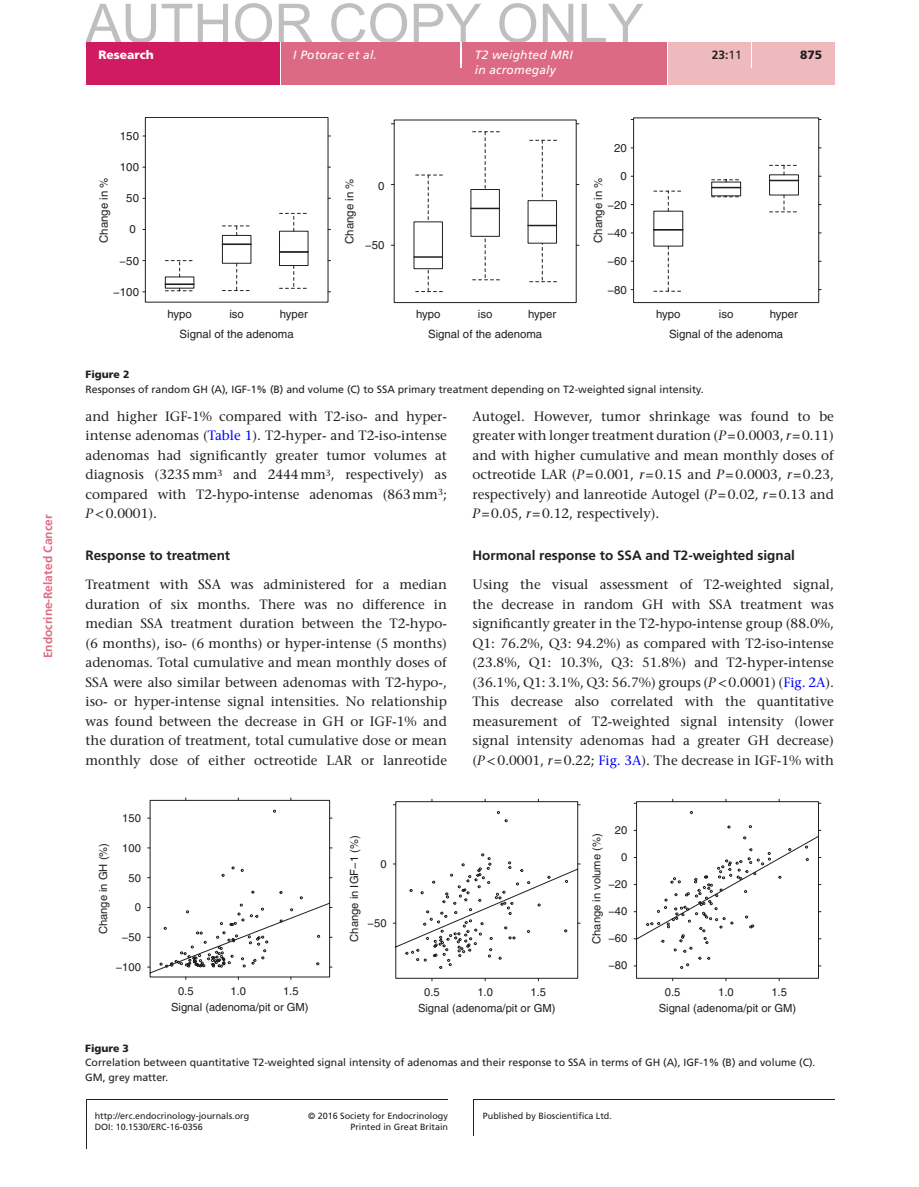
<style>
.page{position:relative;width:919px;height:1187px;background:#fff}
.page>*{position:absolute;margin:0;border:0;box-sizing:border-box;transform-origin:0 0}
.t1{font:54px "Arial";color:#bfbfbf}
.TXT{font:500 13.5px/19.5px "Stone Serif Std";color:#231f20;text-align:justify}
.TXI{font:500 13.5px/19.5px "Stone Serif Std";color:#231f20;text-align:justify}
.t2{font:700 13.5px "Frutiger LT Std";color:#231f20}
.t3{font:italic 12px "Frutiger LT Std";letter-spacing:.015em;color:#fff}
.t4{font:700 12px "Frutiger LT Std";color:#df6c85}
.t5{font:900 12px "Frutiger LT Std";color:#fff}
.t6{font:700 12px "Frutiger LT Std";color:#231f20}
.t7{font:900 12px "Frutiger LT Std";color:#231f20}
.t8{font:11.4px "Helvetica";color:#231f20}
.t9{font:11.25px "Helvetica";color:#231f20}
.FC{font:10.5px/14.7px "Frutiger LT Std";color:#231f20}
.FC_head{font:900 10.5px "Frutiger LT Std";color:#231f20}
.t10{font:9px/11.4px "Frutiger LT Std";color:#231f20;text-align:right}
.s1{font-weight:400}
.s2{color:#00f}
.s3{font-style:italic}
.s4{font-family:"STIX General";font-weight:400}
</style>
<div class="page">
<div style="left:86px;top:42px;width:194px;height:43px;background:#d01b62"></div>
<div style="left:281px;top:51px;width:554px;height:34px;background:#dd6a84"></div>
<div style="left:281px;top:42px;width:179px;height:9px;background:#dd6a84"></div>
<hr style="left:460px;top:42px;width:2px;height:26px;background:#fff">
<div style="left:462px;top:42px;width:205px;height:43px;background:#dd6a84"></div>
<hr style="left:667px;top:42px;width:1px;height:43px;background:#fff">
<div style="left:668px;top:42px;width:83px;height:43px;background:#efbabe"></div>
<div style="left:751px;top:68px;width:84px;height:17px;background:#efbabe"></div>
<svg style="left:751px;top:51px;width:1px;height:17px"></svg>
<div style="left:752px;top:42px;width:83px;height:26px;background:#efbabe"></div>
<hr style="left:86px;top:1099px;width:1px;height:49px;background:#231f20">
<hr style="left:473px;top:1099px;width:1px;height:36px;background:#231f20">
<hr style="left:86px;top:1098px;width:362px;height:1px;background:#231f20">
<hr style="left:473px;top:1098px;width:361px;height:1px;background:#231f20">
<svg style="left:164px;top:135px;width:167px;height:157px"></svg>
<hr style="left:165px;top:283px;width:29px;height:2px;background:#231f20">
<hr style="left:222px;top:243px;width:29px;height:2px;background:#231f20">
<hr style="left:279px;top:251px;width:29px;height:2px;background:#231f20">
<div style="left:145px;top:117px;width:183px;height:185px;border:1px solid #231f20"></div>
<svg style="left:653px;top:119px;width:168px;height:173px"></svg>
<div style="left:633px;top:117px;width:186px;height:186px;border:1px solid #231f20"></div>
<svg style="left:391px;top:119px;width:188px;height:184px"></svg>
<svg style="left:148px;top:797px;width:184px;height:182px"></svg>
<svg style="left:393px;top:799px;width:187px;height:181px"></svg>
<svg style="left:634px;top:799px;width:186px;height:181px"></svg>
<p class="t4" style="left:41px;top:658px;width:145px;rotate:-90deg">Endocrine-Related Cancer</p>
<h1 class="t1" style="left:85px;top:-12px;width:560px">AUTHOR COPY ONLY</h1>
<p class="t5" style="left:99px;top:48px;width:57px">Research</p>
<p class="t3" style="left:293px;top:48px;width:85px">I Potorac et al.</p>
<p class="t3" style="left:475px;top:48px;width:99px">T2 weighted MRI</p>
<p class="t7" style="left:800px;top:47px;width:24px">875</p>
<p class="t3" style="left:475px;top:62px;width:82px">in acromegaly</p>
<p class="t6" style="left:711px;top:48px;width:32px">23:<span class="s1">11</span></p>
<p class="t8" style="left:120px;top:129px;width:21px">150</p>
<p class="t8" style="left:97px;top:243px;width:67px;rotate:-90deg">Change in %</p>
<p class="t8" style="left:120px;top:160px;width:21px">100</p>
<p class="t8" style="left:126px;top:192px;width:14px">50</p>
<p class="t8" style="left:130px;top:223px;width:8px">0</p>
<p class="t8" style="left:120px;top:254px;width:21px">−50</p>
<p class="t8" style="left:113px;top:285px;width:27px">−100</p>
<p class="t8" style="left:167px;top:307px;width:26px">hypo</p>
<p class="t8" style="left:229px;top:307px;width:16px">iso</p>
<p class="t8" style="left:279px;top:307px;width:30px">hyper</p>
<p class="t8" style="left:179px;top:327px;width:116px">Signal of the adenoma</p>
<p class="t8" style="left:343px;top:244px;width:67px;rotate:-90deg">Change in %</p>
<p class="t8" style="left:378px;top:179px;width:8px">0</p>
<p class="t8" style="left:365px;top:239px;width:21px">−50</p>
<p class="t8" style="left:416px;top:307px;width:26px">hypo</p>
<p class="t8" style="left:478px;top:307px;width:16px">iso</p>
<p class="t8" style="left:528px;top:307px;width:30px">hyper</p>
<p class="t8" style="left:428px;top:327px;width:116px">Signal of the adenoma</p>
<p class="t8" style="left:614px;top:141px;width:14px">20</p>
<p class="t8" style="left:620px;top:170px;width:8px">0</p>
<p class="t8" style="left:591px;top:243px;width:67px;rotate:-90deg">Change in %</p>
<p class="t8" style="left:607px;top:198px;width:21px">−20</p>
<p class="t8" style="left:607px;top:226px;width:21px">−40</p>
<p class="t8" style="left:607px;top:255px;width:21px">−60</p>
<p class="t8" style="left:607px;top:283px;width:21px">−80</p>
<p class="t8" style="left:656px;top:307px;width:26px">hypo</p>
<p class="t8" style="left:718px;top:307px;width:16px">iso</p>
<p class="t8" style="left:769px;top:307px;width:30px">hyper</p>
<p class="t8" style="left:669px;top:327px;width:116px">Signal of the adenoma</p>
<p class="FC_head" style="left:86px;top:368px;width:45px">Figure 2</p>
<p class="FC" style="left:86px;top:381px;width:619px">Responses of random GH (A), IGF-1% (B) and volume (C) to SSA primary treatment depending on T2-weighted signal intensity.</p>
<p class="TXI" style="left:86px;top:406px;width:363px">and higher IGF-1% compared with T2-iso- and hyper&shy;intense adenomas (<span class="s2">Table 1</span>). T2-hyper- and T2-iso-intense adenomas had significantly greater tumor volumes at diagnosis (3235mm<sup>3</sup> and 2444mm<sup>3</sup>, respectively) as compared with T2-hypo-intense adenomas (863mm<sup>3</sup>; <span class="s3">P</span><span class="s4">&lt;</span>0.0001).</p>
<h2 class="t2" style="left:86px;top:547px;width:146px">Response to treatment</h2>
<p class="TXT" style="left:86px;top:575px;width:363px">Treatment with SSA was administered for a median duration of six months. There was no difference in median SSA treatment duration between the T2-hypo-(6 months), iso- (6 months) or hyper-intense (5 months) adenomas. Total cumulative and mean monthly doses of SSA were also similar between adenomas with T2-hypo-, iso- or hyper-intense signal intensities. No relationship was found between the decrease in GH or IGF-1% and the duration of treatment, total cumulative dose or mean monthly dose of either octreotide LAR or lanreotide</p>
<p class="t9" style="left:97px;top:934px;width:93px;rotate:-90deg">Change in GH (%)</p>
<p class="t9" style="left:122px;top:811px;width:20px">150</p>
<p class="t9" style="left:122px;top:841px;width:20px">100</p>
<p class="t9" style="left:128px;top:871px;width:14px">50</p>
<p class="t9" style="left:135px;top:900px;width:8px">0</p>
<p class="t9" style="left:122px;top:930px;width:20px">−50</p>
<p class="t9" style="left:116px;top:960px;width:27px">−100</p>
<p class="t9" style="left:348px;top:941px;width:107px;rotate:-90deg">Change in IGF−1 (%)</p>
<p class="t9" style="left:380px;top:857px;width:8px">0</p>
<p class="t9" style="left:367px;top:916px;width:20px">−50</p>
<p class="TXT" style="left:472px;top:406px;width:363px">Autogel. However, tumor shrinkage was found to be greater with longer treatment duration (<span class="s3">P</span>=0.0003, <span class="s3">r</span>=0.11) and with higher cumulative and mean monthly doses of octreotide LAR (<span class="s3">P</span>=0.001, <span class="s3">r</span>=0.15 and <span class="s3">P</span>=0.0003, <span class="s3">r</span>=0.23, respectively) and lanreotide Autogel (<span class="s3">P</span>=0.02, <span class="s3">r</span>=0.13 and <span class="s3">P</span>=0.05, <span class="s3">r</span>=0.12, respectively).</p>
<h2 class="t2" style="left:472px;top:547px;width:324px">Hormonal response to SSA and T2-weighted signal</h2>
<p class="TXT" style="left:472px;top:575px;width:363px">Using the visual assessment of T2-weighted signal, the decrease in random GH with SSA treatment was significantly greater in the T2-hypo-intense group (88.0%, Q1: 76.2%, Q3: 94.2%) as compared with T2-iso-intense (23.8%, Q1: 10.3%, Q3: 51.8%) and T2-hyper-intense (36.1%, Q1: 3.1%, Q3: 56.7%) groups (<span class="s3">P</span><span class="s4">&lt;</span>0.0001) (<span class="s2">Fig. 2A</span>).<br>This decrease also correlated with the quantitative measurement of T2-weighted signal intensity (lower signal intensity adenomas had a greater GH decrease) (<span class="s3">P</span><span class="s4">&lt;</span>0.0001, <span class="s3">r</span>=0.22; <span class="s2">Fig. 3A</span>). The decrease in IGF-1% with</p>
<p class="t9" style="left:615px;top:823px;width:14px">20</p>
<p class="t9" style="left:590px;top:943px;width:112px;rotate:-90deg">Change in volume (%)</p>
<p class="t9" style="left:621px;top:850px;width:8px">0</p>
<p class="t9" style="left:608px;top:877px;width:20px">−20</p>
<p class="t9" style="left:608px;top:904px;width:20px">−40</p>
<p class="t9" style="left:608px;top:931px;width:20px">−60</p>
<p class="t9" style="left:608px;top:958px;width:20px">−80</p>
<p class="t9" style="left:178px;top:984px;width:17px">0.5</p>
<p class="t9" style="left:230px;top:984px;width:17px">1.0</p>
<p class="t9" style="left:283px;top:984px;width:17px">1.5</p>
<p class="t9" style="left:171px;top:1000px;width:139px">Signal (adenoma/pit or GM)</p>
<p class="t9" style="left:424px;top:985px;width:17px">0.5</p>
<p class="t9" style="left:477px;top:985px;width:17px">1.0</p>
<p class="t9" style="left:530px;top:985px;width:17px">1.5</p>
<p class="t9" style="left:418px;top:1001px;width:139px">Signal (adenoma/pit or GM)</p>
<p class="t9" style="left:665px;top:985px;width:17px">0.5</p>
<p class="t9" style="left:718px;top:985px;width:17px">1.0</p>
<p class="t9" style="left:771px;top:985px;width:17px">1.5</p>
<p class="t9" style="left:658px;top:1001px;width:139px">Signal (adenoma/pit or GM)</p>
<p class="FC_head" style="left:85px;top:1041px;width:45px">Figure 3</p>
<p class="FC" style="left:85px;top:1055px;width:731px">Correlation between quantitative T2-weighted signal intensity of adenomas and their response to SSA in terms of GH (A), IGF-1% (B) and volume (C).<br>GM, grey matter.</p>
<p class="t10" style="left:95px;top:1109px;width:156px">http://erc.endocrinology-journals.org</p>
<p class="t10" style="left:308px;top:1109px;width:141px">© 2016 Society for Endocrinology<br>Printed in Great Britain</p>
<p class="t10" style="left:483px;top:1109px;width:131px">Published by Bioscientifica Ltd.</p>
<p class="t10" style="left:95px;top:1121px;width:110px">DOI: 10.1530/ERC-16-0356</p>
</div>
